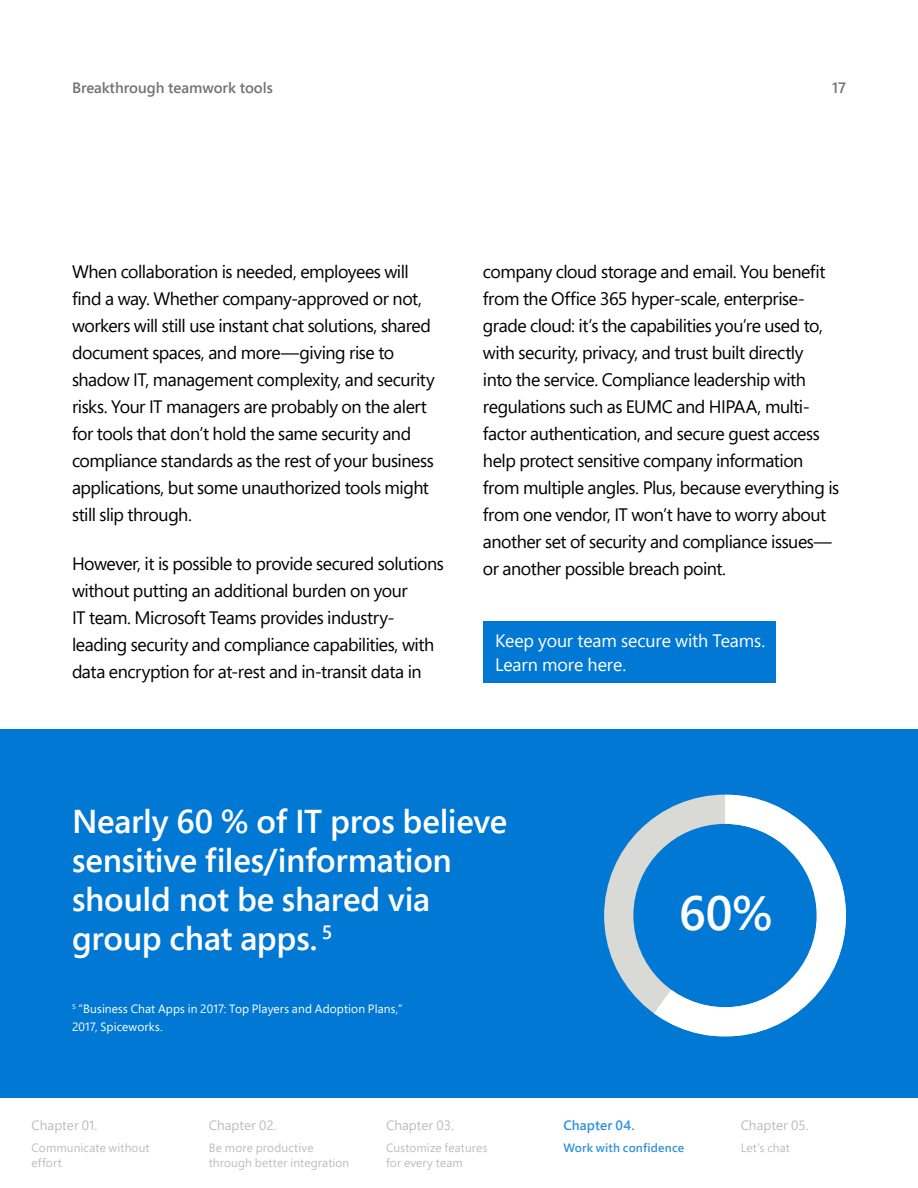
<style>
.page{position:relative;width:918px;height:1188px;background:#fff}
.page>*{position:absolute;margin:0;border:0;box-sizing:border-box;transform-origin:0 0}
.t1{font:600 48px "Segoe Pro";color:#fff}
.t2{font:600 33px/39px "Segoe Pro";letter-spacing:-.005em;color:#fff}
.t3{font:18px/27px "Segoe Pro";letter-spacing:-.025em;color:#000}
.t4{font:18px/24px "Segoe Pro";letter-spacing:-.005em;color:#fff}
.t5{font:600 15px "Segoe Pro";color:#737373}
.t6{font:13.5px "Segoe Pro";letter-spacing:.005em;color:#bbbdbf}
.t7{font:600 13.5px "Segoe Pro";letter-spacing:.01em;color:#3092dc}
.t8{font:12px/15px "Segoe Pro";letter-spacing:.01em;color:#bbbdbf}
.t9{font:12px/18px "Segoe Pro";letter-spacing:.01em;color:#fff}
.t10{font:600 12px "Segoe Pro";letter-spacing:.01em;color:#3092dc}
</style>
<div class="page">
<div style="left:1px;top:729px;width:917px;height:459px;background:#0078d4"></div>
<svg style="left:604px;top:831px;width:35px;height:170px;fill:#d9d9d6"></svg>
<svg style="left:639px;top:795px;width:207px;height:241px"></svg>
<div style="left:1px;top:1098px;width:917px;height:90px;background:#fff"></div>
<div style="left:483px;top:621px;width:293px;height:62px;background:#0078d4"></div>
<p class="t5" style="left:72px;top:77px;width:202px">Breakthrough teamwork tools</p>
<p class="t5" style="left:832px;top:77px;width:16px">17</p>
<p class="t3" style="left:72px;top:257px;width:364px">When collaboration is needed, employees will find a way. Whether company-approved or not, workers will still use instant chat solutions, shared document spaces, and more—giving rise to shadow IT, management complexity, and security risks. Your IT managers are probably on the alert for tools that don’t hold the same security and compliance standards as the rest of your business applications, but some unauthorized tools might still slip through.</p>
<p class="t3" style="left:72px;top:550px;width:373px">However, it is possible to provide secured solutions without putting an additional burden on your<br>IT team. Microsoft Teams provides industry&shy;leading security and compliance capabilities, with data encryption for at-rest and in-transit data in</p>
<p class="t3" style="left:483px;top:257px;width:358px">company cloud storage and email. You benefit from the Office 365 hyper-scale, enterprise&shy;grade cloud: it’s the capabilities you’re used to, with security, privacy, and trust built directly<br>into the service. Compliance leadership with regulations such as EUMC and HIPAA, multi&shy;factor authentication, and secure guest access help protect sensitive company information from multiple angles. Plus, because everything is from one vendor, IT won’t have to worry about another set of security and compliance issues— or another possible breach point.</p>
<p class="t4" style="left:495px;top:628px;width:272px">Keep your team secure with Teams.<br>Learn more here.</p>
<h2 class="t2" style="left:72px;top:801px;width:437px">Nearly 60 % of IT pros believe sensitive files/information should not be shared via group chat apps. <sup>5</sup></h2>
<p class="t9" style="left:72px;top:999px;width:332px"><sup>5</sup> “Business Chat Apps in 2017: Top Players and Adoption Plans,”<br>2017, Spiceworks.</p>
<p class="t6" style="left:32px;top:1116px;width:68px">Chapter 01.</p>
<p class="t8" style="left:32px;top:1140px;width:120px">Communicate without effort</p>
<p class="t6" style="left:209px;top:1116px;width:69px">Chapter 02.</p>
<p class="t8" style="left:209px;top:1140px;width:142px">Be more productive through better integration</p>
<p class="t6" style="left:386px;top:1116px;width:69px">Chapter 03.</p>
<p class="t8" style="left:386px;top:1140px;width:103px">Customize features for every team</p>
<h1 class="t1" style="left:679px;top:880px;width:95px">60%</h1>
<p class="t7" style="left:563px;top:1116px;width:73px">Chapter 04.</p>
<p class="t10" style="left:563px;top:1140px;width:122px">Work with confidence</p>
<p class="t6" style="left:741px;top:1116px;width:69px">Chapter 05.</p>
<p class="t8" style="left:741px;top:1140px;width:51px">Let’s chat</p>
</div>
